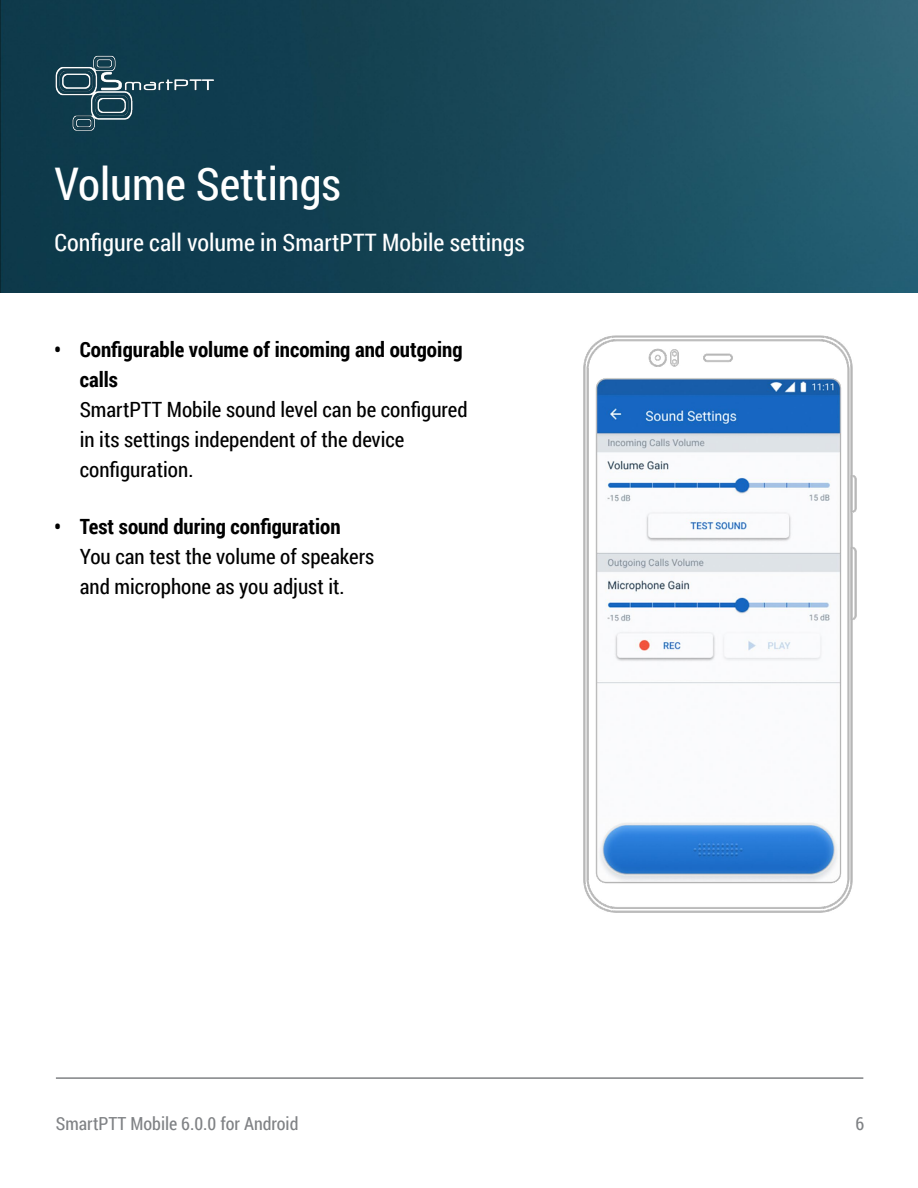
<style>
.page{position:relative;width:918px;height:1188px;background:#fff}
.page>*{position:absolute;margin:0;border:0;box-sizing:border-box;transform-origin:0 0}
.Зеленые_заголовки{font:45px "Roboto Condensed";color:#fff}
.t1{font:24px "Roboto Condensed";color:#fff}
.t2{font:21px/30px "Roboto Condensed";color:#000}
.t3{font:18px "Roboto Condensed";color:#808285}
.s1{font-weight:700}
</style>
<div class="page">
<hr style="left:56px;top:1077px;width:807px;height:2px;background:#808285">
<img style="left:0;top:0;width:918px;height:292px">
<img style="left:44px;top:47px;width:181px;height:92px">
<img style="left:583px;top:335px;width:274px;height:578px">
<p class="Зеленые_заголовки" style="left:55px;top:152px;width:288px">Volume Settings</p>
<p class="t1" style="left:55px;top:226px;width:472px">Configure call volume in SmartPTT Mobile settings</p>
<p class="t2" style="left:80px;top:333px;width:389px;text-indent:-26px"><span class="s1">• Configurable volume of incoming and outgoing calls<br></span>SmartPTT Mobile sound level can be configured in its settings independent of the device configuration.</p>
<p class="t2" style="left:80px;top:510px;width:296px;text-indent:-26px"><span class="s1">• Test sound during configuration<br></span>You can test the volume of speakers and microphone as you adjust it.</p>
<p class="t3" style="left:56px;top:1111px;width:244px">SmartPTT Mobile 6.0.0 for Android</p>
<p class="t3" style="left:856px;top:1111px;width:10px">6</p>
</div>
